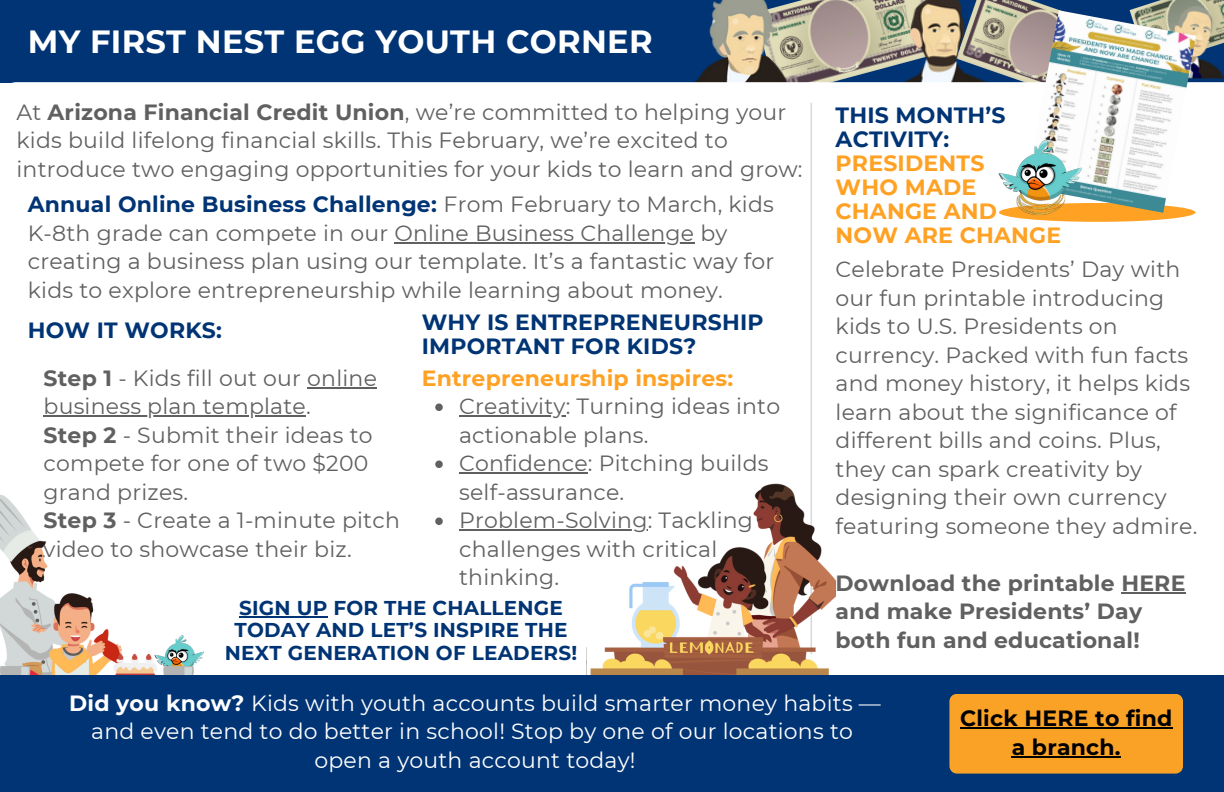
<style>
.page{position:relative;width:1224px;height:792px;background:#fff}
.page>*{position:absolute;margin:0;border:0;box-sizing:border-box;transform-origin:0 0}
.t1{font:700 32px "Montserrat";letter-spacing:.01em;color:#fff}
.t2{font:22px/28.4px "Montserrat";letter-spacing:.01em;color:#606060}
.t3{font:22px "Montserrat";letter-spacing:.01em;color:#fff}
.t4{font:700 22px/24px "Montserrat";letter-spacing:.01em;color:#ffa123}
.t5{font:700 22px/28.4px "Montserrat";letter-spacing:.01em;color:#606060}
.t6{font:700 22px/24px "Montserrat";letter-spacing:.01em;color:#003474}
.t7{font:700 22px/28.4px "Montserrat";letter-spacing:.01em;color:#000;text-align:center}
.t8{font:700 20px/22.4px "Montserrat";letter-spacing:.01em;color:#003474;text-align:center}
.s1{font-weight:700}
.s2{font-weight:700;color:#003474}
.s3{color:#003474}
</style>
<div class="page">
<div style="left:0;top:0;width:1224px;height:82px;background:#003474"></div>
<img style="left:790px;top:0;width:110px;height:82px">
<img style="left:992px;top:0;width:67px;height:82px">
<img style="left:1130px;top:0;width:94px;height:10px">
<img style="left:1155px;top:6px;width:69px;height:72px">
<img style="left:900px;top:0;width:92px;height:82px">
<img style="left:694px;top:0;width:96px;height:82px">
<img style="left:198px;top:651px;width:6px;height:11px">
<img style="left:0;top:495px;width:198px;height:180px">
<hr style="left:811px;top:103px;width:1px;height:551px;background:#d9d9d9">
<div style="left:999px;top:203px;width:196px;height:19px;background:#ffa123;border-radius:50%"></div>
<img style="left:586px;top:419px;width:249px;height:256px">
<div style="left:0;top:675px;width:1224px;height:117px;background:#003474"></div>
<img style="left:1026px;top:10px;width:170px;height:203px">
<img style="left:999px;top:138px;width:82px;height:78px">
<hr style="left:394px;top:242px;width:300px;height:2px;background:#606060">
<hr style="left:239px;top:616px;width:89px;height:2px;background:#003474">
<hr style="left:1121px;top:592px;width:65px;height:2px;background:#606060">
<svg style="left:435px;top:404px;width:8px;height:7px"></svg>
<hr style="left:459px;top:416px;width:107px;height:1px;background:#606060">
<svg style="left:435px;top:461px;width:8px;height:7px"></svg>
<hr style="left:459px;top:473px;width:129px;height:1px;background:#606060">
<svg style="left:435px;top:518px;width:8px;height:7px"></svg>
<hr style="left:459px;top:530px;width:189px;height:1px;background:#606060">
<hr style="left:307px;top:387px;width:70px;height:2px;background:#606060">
<hr style="left:44px;top:416px;width:262px;height:1px;background:#606060">
<div style="left:949px;top:694px;width:234px;height:80px;background:#faa225"></div>
<hr style="left:960px;top:728px;width:213px;height:1px;background:#000">
<hr style="left:1012px;top:756px;width:109px;height:2px;background:#000">
<p class="t1" style="left:28px;top:22px;width:626px">MY FIRST NEST EGG YOUTH CORNER</p>
<p class="t2" style="left:16px;top:98px;width:788px">At <span class="s1">Arizona Financial Credit Union</span>, we’re committed to helping your kids build lifelong financial skills. This February, we’re excited to introduce two engaging opportunities for your kids to learn and grow:</p>
<p class="t2" style="left:28px;top:190px;width:748px"><span class="s2">Annual Online Business Challenge:</span> From February to March, kids<br>K-8th grade can compete in our Online Business Challenge by</p>
<p class="t2" style="left:28px;top:247px;width:748px">creating a business plan using our template. It’s a fantastic way for kids to explore entrepreneurship while learning about money.</p>
<h3 class="t6" style="left:28px;top:318px;width:196px">HOW IT WORKS:</h3>
<p class="t2" style="left:44px;top:363px;width:335px"><span class="s1">Step 1</span> - Kids fill out our online</p>
<p class="t2" style="left:44px;top:392px;width:331px">business plan template.<br><span class="s1">Step 2</span> - Submit their ideas to compete for one of two $200</p>
<p class="t2" style="left:44px;top:477px;width:358px">grand prizes.<br><span class="s1">Step 3</span> - Create a 1-minute pitch video to showcase their biz.</p>
<p class="t6" style="left:422px;top:311px;width:343px">WHY IS ENTREPRENEURSHIP<br>IMPORTANT FOR KIDS?</p>
<p class="t4" style="left:422px;top:366px;width:313px">Entrepreneurship inspires:</p>
<p class="t2" style="left:459px;top:392px;width:323px">Creativity: Turning ideas into actionable plans.</p>
<h2 class="t2" style="left:459px;top:449px;width:311px">Confidence: Pitching builds self-assurance.</h2>
<h2 class="t2" style="left:459px;top:506px;width:295px">Problem-Solving: Tackling challenges with critical thinking.</h2>
<p class="t8" style="left:225px;top:596px;width:354px">SIGN UP FOR THE CHALLENGE<br>TODAY AND LET’S INSPIRE THE<br>NEXT GENERATION OF LEADERS!</p>
<h1 class="t4" style="left:836px;top:103px;width:227px"><span class="s3">THIS MONTH’S<br>ACTIVITY:<br></span>PRESIDENTS<br>WHO MADE<br>CHANGE AND<br>NOW ARE CHANGE</h1>
<p class="t2" style="left:836px;top:255px;width:363px">Celebrate Presidents’ Day with our fun printable introducing kids to U.S. Presidents on currency. Packed with fun facts and money history, it helps kids learn about the significance of different bills and coins. Plus, they can spark creativity by designing their own currency featuring someone they admire.</p>
<p class="t5" style="left:836px;top:569px;width:351px">Download the printable HERE and make Presidents’ Day both fun and educational!</p>
<p class="t3" style="left:69px;top:689px;width:813px"><span class="s1">Did you know?</span> Kids with youth accounts build smarter money habits —</p>
<p class="t3" style="left:91px;top:718px;width:763px">and even tend to do better in school! Stop by one of our locations to</p>
<p class="t3" style="left:314px;top:746px;width:323px">open a youth account today!</p>
<h2 class="t7" style="left:960px;top:704px;width:214px">Click HERE to find a branch.</h2>
</div>
